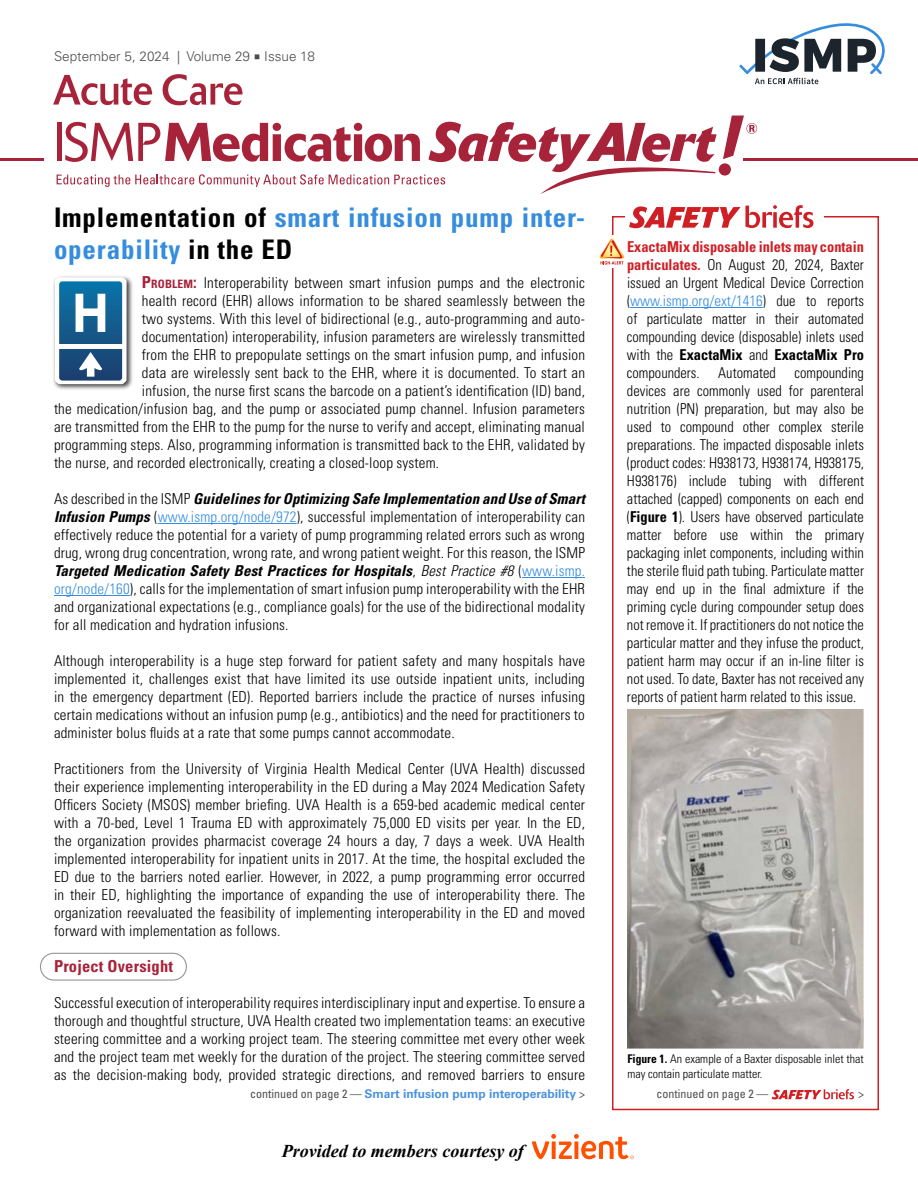
<style>
.page{position:relative;width:918px;height:1188px;background:#fff}
.page>*{position:absolute;margin:0;border:0;box-sizing:border-box;transform-origin:0 0}
.t1{font:700 condensed 27px/32.4px "Univers LT Std";letter-spacing:.03em;color:#368ddd}
.t2{font:italic 700 18px "Times New Roman";color:#000}
.t3{font:700 condensed 16.5px "Univers LT Std";letter-spacing:.01em;color:#a7233a}
.t4{font:300 condensed 15px/18px "Univers LT Std";letter-spacing:.01em;color:#000;text-align:justify}
.t5{font:300 condensed 15px/18px "Univers LT Std";letter-spacing:.01em;color:#000;text-align:justify;scale:.96 1}
.t6{font:300 13.5px "Univers LT Std";color:#4d4d4f}
.t7{font:300 condensed 12px/15px "Univers LT Std";color:#000}
.t8{font:700 12px "Univers LT Std";color:#4b93df}
.t9{font:condensed 12px "Univers LT Std";color:#4d4d4f}
.s1{font-family:"Minion Pro";font-weight:400;font-size:16.5px}
.s2{color:#000}
.s3{font-weight:700;font-size:16.5px;color:#a7233a}
.s4{font-weight:700;font-size:11.55px;color:#a7233a}
.s5{font-weight:700;font-style:italic}
.s6{color:#368ddd}
.s7{font-style:italic}
.s8{font-weight:400;font-stretch:condensed;color:#4d4d4f}
.s9{font-weight:700;color:#cf1f25}
.s10{font-weight:700}
</style>
<div class="page">
<svg style="left:739px;top:23px;width:146px;height:61px"></svg>
<svg style="left:53px;top:75px;width:99px;height:30px"></svg>
<svg style="left:163px;top:74px;width:80px;height:31px"></svg>
<svg style="left:57px;top:116px;width:700px;height:78px"></svg>
<hr style="left:743px;top:158px;width:175px;height:3px;background:#a7233a">
<hr style="left:0;top:158px;width:43px;height:3px;background:#a7233a">
<img style="left:53px;top:276px;width:80px;height:114px">
<svg style="left:55px;top:277px;width:72px;height:107px"></svg>
<hr style="left:58px;top:344px;width:65px;height:4px;background:#fff">
<svg style="left:532px;top:1134px;width:102px;height:25px"></svg>
<hr style="left:158px;top:523px;width:139px;height:1px;background:#368ddd">
<hr style="left:522px;top:577px;width:63px;height:1px;background:#368ddd">
<hr style="left:54px;top:595px;width:76px;height:1px;background:#368ddd">
<div style="left:40px;top:953px;width:147px;height:28px;border:1px solid #939598;border-radius:13px"></div>
<hr style="left:630px;top:307px;width:133px;height:1px;background:#368ddd">
<div style="left:612px;top:216px;width:267px;height:894px;border:2px solid #cf1f25"></div>
<svg style="left:772px;top:1089px;width:82px;height:10px"></svg>
<div style="left:625px;top:202px;width:199px;height:28px;background:#fff"></div>
<svg style="left:629px;top:205px;width:185px;height:23px"></svg>
<img style="left:627px;top:710px;width:237px;height:339px">
<div style="left:599px;top:236px;width:26px;height:32px;background:#fff"></div>
<svg style="left:599px;top:238px;width:26px;height:27px"></svg>
<p class="t6" style="left:54px;top:49px;width:262px">September 5, 2024 | Volume 29 <span class="s1">■</span> Issue 18</p>
<h1 class="t1" style="left:54px;top:201px;width:533px"><span class="s2">Implementation of</span> smart infusion pump inter&shy;operability <span class="s2">in the ED</span></h1>
<p class="t4" style="left:142px;top:274px;width:445px"><span class="s3">P</span><span class="s4">ROBLEM</span><span class="s3">:</span> Interoperability between smart infusion pumps and the electronic</p>
<p class="t4" style="left:142px;top:292px;width:445px">health record (EHR) allows information to be shared seamlessly between the</p>
<p class="t4" style="left:142px;top:310px;width:445px">two systems. With this level of bidirectional (e.g., auto-programming and auto-</p>
<p class="t4" style="left:142px;top:328px;width:445px">documentation) interoperability, infusion parameters are wirelessly transmitted</p>
<p class="t4" style="left:142px;top:346px;width:445px">from the EHR to prepopulate settings on the smart infusion pump, and infusion</p>
<p class="t4" style="left:142px;top:364px;width:445px">data are wirelessly sent back to the EHR, where it is documented. To start an</p>
<p class="t4" style="left:142px;top:382px;width:445px">infusion, the nurse first scans the barcode on a patient’s identification (ID) band,</p>
<p class="t4" style="left:54px;top:400px;width:533px">the medication/infusion bag, and the pump or associated pump channel. Infusion parameters</p>
<p class="t4" style="left:54px;top:418px;width:532px">are transmitted from the EHR to the pump for the nurse to verify and accept, eliminating manual</p>
<p class="t4" style="left:54px;top:436px;width:532px">programming steps. Also, programming information is transmitted back to the EHR, validated by</p>
<p class="t4" style="left:54px;top:454px;width:387px">the nurse, and recorded electronically, creating a closed-loop system.</p>
<p class="t4" style="left:54px;top:490px;width:533px">As described in the ISMP <span class="s5">Guidelines for Optimizing Safe Implementation and Use of Smart Infusion Pumps</span> (<span class="s6">www.ismp.org/node/972</span>), successful implementation of interoperability can effectively reduce the potential for a variety of pump programming related errors such as wrong drug, wrong drug concentration, wrong rate, and wrong patient weight. For this reason, the ISMP <span class="s5">Targeted Medication Safety Best Practices for Hospitals</span>, <span class="s7">Best Practice #8</span> (<span class="s6">www.ismp. org/node/160</span>), calls for the implementation of smart infusion pump interoperability with the EHR and organizational expectations (e.g., compliance goals) for the use of the bidirectional modality for all medication and hydration infusions.</p>
<p class="t4" style="left:54px;top:652px;width:533px">Although interoperability is a huge step forward for patient safety and many hospitals have implemented it, challenges exist that have limited its use outside inpatient units, including in the emergency department (ED). Reported barriers include the practice of nurses infusing certain medications without an infusion pump (e.g., antibiotics) and the need for practitioners to administer bolus fluids at a rate that some pumps cannot accommodate.</p>
<p class="t4" style="left:54px;top:760px;width:533px">Practitioners from the University of Virginia Health Medical Center (UVA Health) discussed their experience implementing interoperability in the ED during a May 2024 Medication Safety Officers Society (MSOS) member briefing. UVA Health is a 659-bed academic medical center with a 70-bed, Level 1 Trauma ED with approximately 75,000 ED visits per year. In the ED, the organization provides pharmacist coverage 24 hours a day, 7 days a week. UVA Health implemented interoperability for inpatient units in 2017. At the time, the hospital excluded the ED due to the barriers noted earlier. However, in 2022, a pump programming error occurred in their ED, highlighting the importance of expanding the use of interoperability there. The organization reevaluated the feasibility of implementing interoperability in the ED and moved forward with implementation as follows.</p>
<p class="t3" style="left:54px;top:956px;width:121px">Project Oversight</p>
<p class="t4" style="left:54px;top:994px;width:533px">Successful execution of interoperability requires interdisciplinary input and expertise. To ensure a thorough and thoughtful structure, UVA Health created two implementation teams: an executive steering committee and a working project team. The steering committee met every other week and the project team met weekly for the duration of the project. The steering committee served as the decision-making body, provided strategic directions, and removed barriers to ensure</p>
<p class="t8" style="left:250px;top:1087px;width:336px"><span class="s8">continued on page 2 —</span> Smart infusion pump interoperability <span class="s8">&gt;</span></p>
<p class="t2" style="left:282px;top:1138px;width:243px">Provided to members courtesy of</p>
<p class="t5" style="left:627px;top:238px;width:248px"><span class="s9">ExactaMix disposable inlets may contain particulates.</span> On August 20, 2024, Baxter issued an Urgent Medical Device Correction (<span class="s6">www.ismp.org/ext/1416</span>) due to reports of particulate matter in their automated compounding device (disposable) inlets used with the <span class="s10">ExactaMix</span> and <span class="s10">ExactaMix Pro </span>compounders. Automated compounding devices are commonly used for parenteral nutrition (PN) preparation, but may also be used to compound other complex sterile preparations. The impacted disposable inlets (product codes: H938173, H938174, H938175, H938176) include tubing with different attached (capped) components on each end (<span class="s10">Figure 1</span>). Users have observed particulate matter before use within the primary packaging inlet components, including within the sterile fluid path tubing. Particulate matter may end up in the final admixture if the priming cycle during compounder setup does not remove it. If practitioners do not notice the particular matter and they infuse the product, patient harm may occur if an in-line filter is not used. To date, Baxter has not received any reports of patient harm related to this issue.</p>
<p class="t7" style="left:627px;top:1051px;width:238px"><span class="s10">Figure 1.</span> An example of a Baxter disposable inlet that may contain particulate matter.</p>
<p class="t9" style="left:656px;top:1086px;width:113px">continued on page 2 —</p>
<p class="t9" style="left:858px;top:1086px;width:7px">&gt;</p>
</div>
